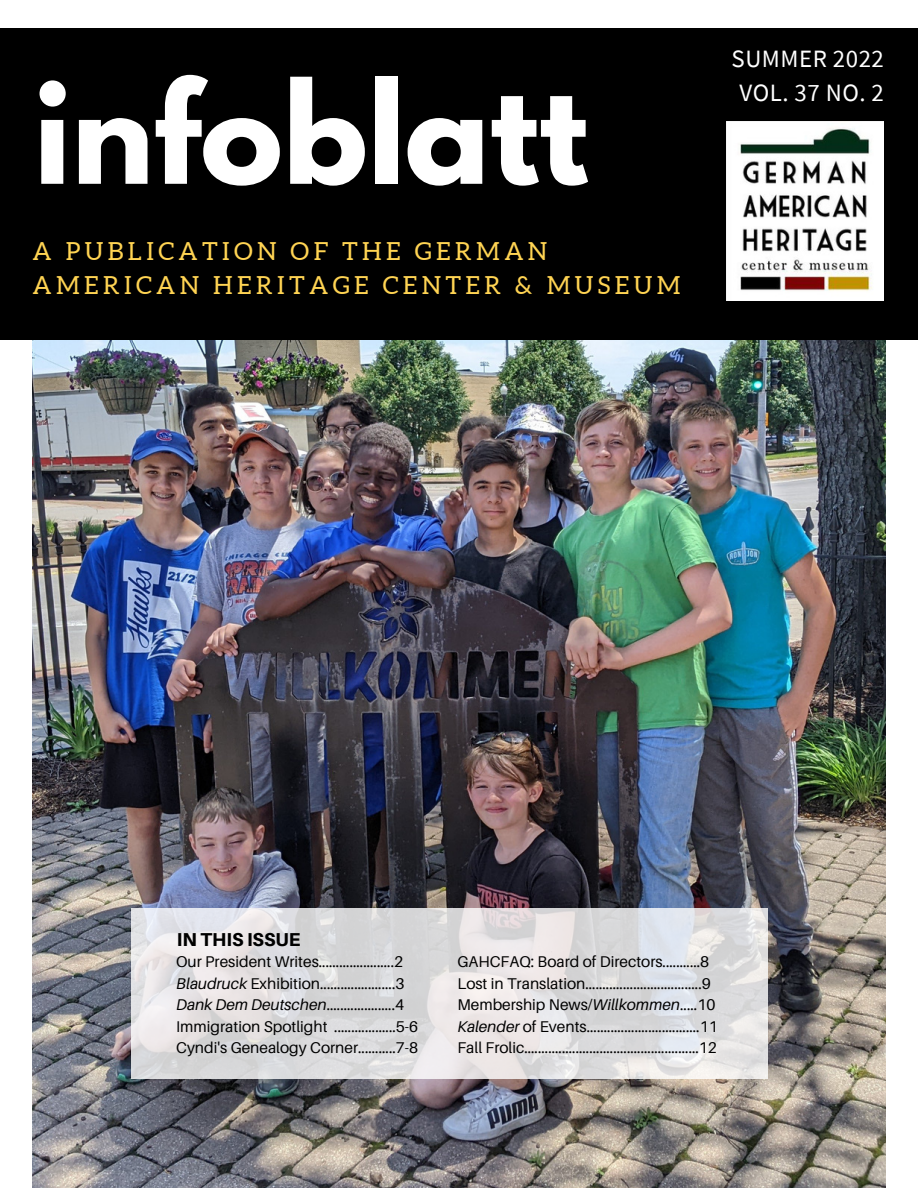
<style>
.page{position:relative;width:918px;height:1188px;background:#fff}
.page>*{position:absolute;margin:0;border:0;box-sizing:border-box;transform-origin:0 0}
.t1{font:700 124.5px "League Spartan";color:#fff}
.t2{font:24.9px/33.8px "Aleo";letter-spacing:.175em;color:#ffd453}
.t3{font:24.9px/33.8px "Source Sans Pro";letter-spacing:.02em;color:#fff;text-align:center}
.t4{font:800 18.75px "Aileron";color:#000}
.t5{font:15.6px/21.3px "Aileron";color:#000}
.s1{font-style:italic}
</style>
<div class="page">
<img style="left:33px;top:340px;width:852px;height:848px">
<div style="left:0;top:28px;width:918px;height:312px;background:#000"></div>
<img style="left:726px;top:122px;width:158px;height:179px">
<svg style="left:131px;top:908px;width:637px;height:171px;background:#e0dee0"></svg>
<h1 class="t1" style="left:34px;top:72px;width:556px">infoblatt</h1>
<h2 class="t2" style="left:33px;top:234px;width:649px">A PUBLICATION OF THE GERMAN<br>AMERICAN HERITAGE CENTER &amp; MUSEUM</h2>
<h2 class="t3" style="left:732px;top:41px;width:154px">SUMMER 2022<br>VOL. 37 NO. 2</h2>
<p class="t4" style="left:177px;top:928px;width:125px">IN THIS ISSUE</p>
<p class="t5" style="left:176px;top:951px;width:244px">Our President Writes......................2<br><span class="s1">Blaudruck</span> Exhibition......................3<br><span class="s1">Dank Dem Deutschen</span>....................4<br>Immigration Spotlight ..................5-6<br>Cyndi's Genealogy Corner...........7-8</p>
<p class="t5" style="left:457px;top:951px;width:262px">GAHCFAQ: Board of Directors...........8<br>Lost in Translation..................................9<br>Membership News/<span class="s1">Willkommen</span>.....10<br><span class="s1">Kalender</span> of Events.................................11<br>Fall Frolic...................................................12</p>
</div>
